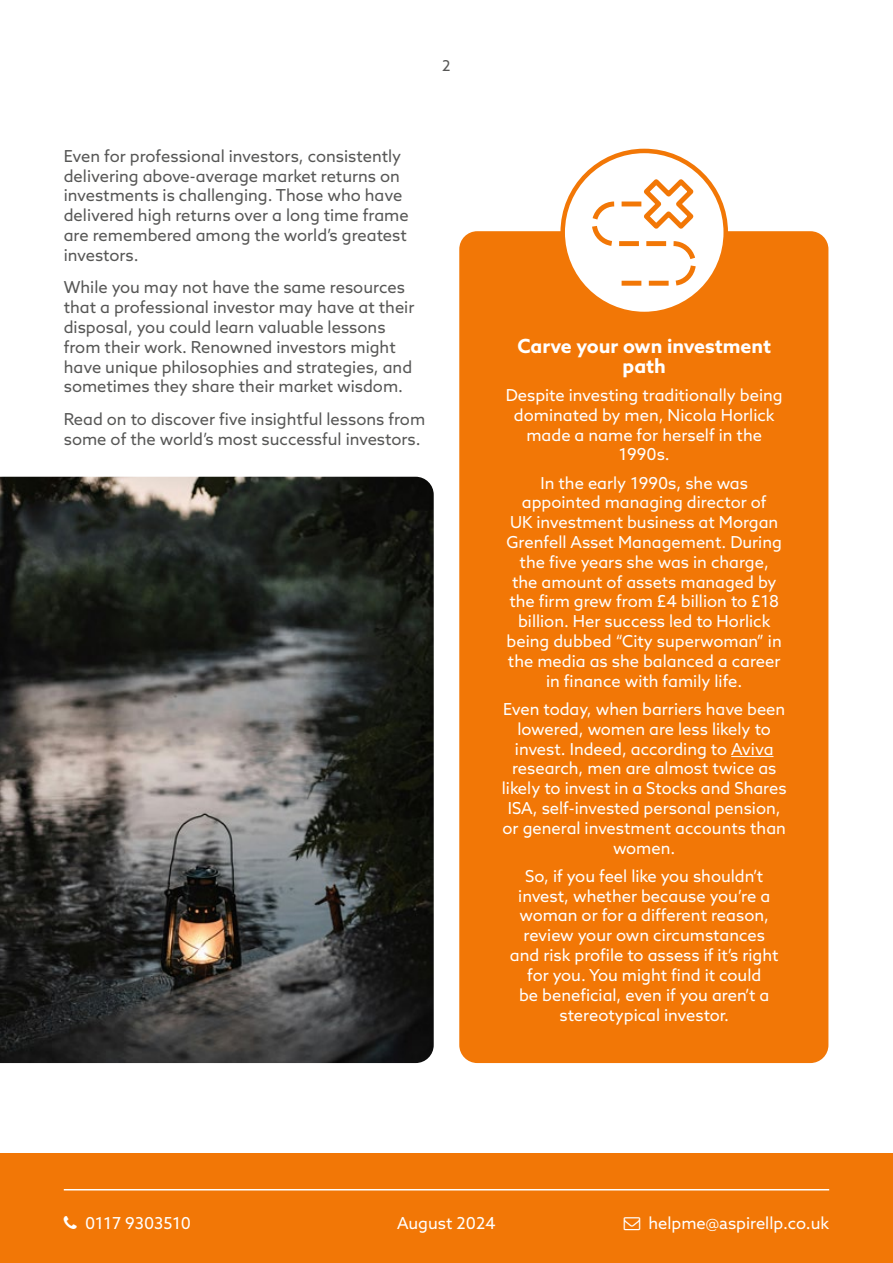
<style>
.page{position:relative;width:893px;height:1263px;background:#fff}
.page>*{position:absolute;margin:0;border:0;box-sizing:border-box;transform-origin:0 0}
.t1{font:700 19.5px/19.8px "Azo Sans";color:#fff;text-align:center}
.t2{font:16.5px/19.8px "Azo Sans";color:#fff;text-align:center}
.t3{font:16.5px/19.8px "Azo Sans";color:#575756}
.t4{font:15px "Azo Sans";color:#575756}
</style>
<div class="page">
<img style="left:0;top:477px;width:434px;height:586px">
<div style="left:459px;top:231px;width:369px;height:832px;background:#f27706;border-radius:18px"></div>
<div style="left:0;top:1153px;width:893px;height:110px;background:#f27706"></div>
<hr style="left:64px;top:1189px;width:765px;height:1px;background:#fff">
<hr style="left:731px;top:756px;width:42px;height:1px;background:#fff">
<div style="left:563px;top:151px;width:163px;height:163px;background:#fff;border-radius:50%"></div>
<div style="left:560px;top:149px;width:168px;height:167px;border:4px solid #f27706;border-radius:50%"></div>
<svg style="left:589px;top:175px;width:107px;height:111px"></svg>
<p class="t4" style="left:442px;top:56px;width:10px">2</p>
<p class="t3" style="left:64px;top:146px;width:346px">Even for professional investors, consistently delivering above-average market returns on investments is challenging. Those who have delivered high returns over a long time frame are remembered among the world’s greatest investors.</p>
<p class="t3" style="left:64px;top:277px;width:352px">While you may not have the same resources that a professional investor may have at their disposal, you could learn valuable lessons from their work. Renowned investors might have unique philosophies and strategies, and sometimes they share their market wisdom.</p>
<p class="t3" style="left:64px;top:409px;width:363px">Read on to discover five insightful lessons from some of the world’s most successful investors.</p>
<p class="t1" style="left:517px;top:336px;width:255px">Carve your own investment path</p>
<p class="t2" style="left:506px;top:385px;width:278px">Despite investing traditionally being dominated by men, Nicola Horlick made a name for herself in the<br>1990s.</p>
<p class="t2" style="left:506px;top:473px;width:277px">In the early 1990s, she was appointed managing director of<br>UK investment business at Morgan<br>Grenfell Asset Management. During the five years she was in charge, the amount of assets managed by the firm grew from £4 billion to £18 billion. Her success led to Horlick being dubbed “City superwoman” in the media as she balanced a career in finance with family life.</p>
<p class="t2" style="left:502px;top:699px;width:286px">Even today, when barriers have been lowered, women are less likely to invest. Indeed, according to Aviva research, men are almost twice as likely to invest in a Stocks and Shares<br>ISA, self-invested personal pension, or general investment accounts than women.</p>
<p class="t2" style="left:510px;top:866px;width:270px">So, if you feel like you shouldn’t invest, whether because you’re a woman or for a different reason, review your own circumstances and risk profile to assess if it’s right for you. You might find it could<br>be beneficial, even if you aren’t a stereotypical investor.</p>
<p class="t2" style="left:85px;top:1213px;width:107px">0117 9303510</p>
<p class="t2" style="left:648px;top:1213px;width:182px">helpme@aspirellp.co.uk</p>
<p class="t2" style="left:397px;top:1213px;width:100px">August 2024</p>
</div>
